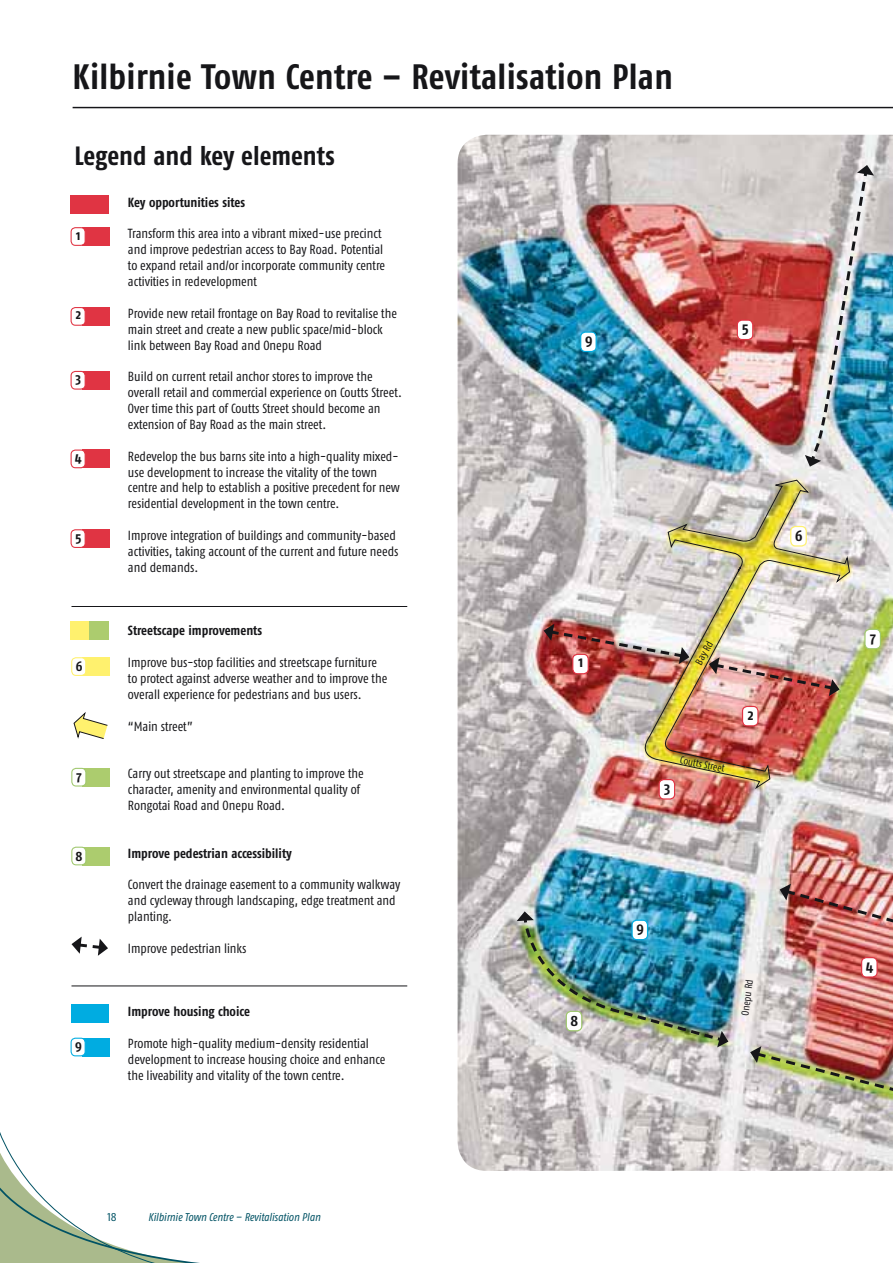
<style>
.page{position:relative;width:893px;height:1263px;background:#fff}
.page>*{position:absolute;margin:0;border:0;box-sizing:border-box;transform-origin:0 0}
.t1{font:700 35.25px "Fago Co";letter-spacing:.01em;color:#161619}
.t2{font:700 26.4px "Fago Co";color:#161619}
.t3{font:700 15.15px "Fago Co";color:#161619}
.t4{font:700 13.8px "Fago Co";color:#161619}
.t5{font:13.2px/15.9px "Fago Co";color:#161619}
.t6{font:700 13.2px "Fago Co";color:#161619}
.t7{font:12px "Fago Co Regular Lf";color:#005264}
.t8{font:italic 11.25px "Fago Co";color:#005264}
.t9{font:10.35px "Fago Co";color:#161619}
</style>
<div class="page">
<svg style="left:0;top:1134px;width:200px;height:129px"></svg>
<div style="left:82px;top:227px;width:27px;height:19px;background:#e03443"></div>
<div style="left:71px;top:195px;width:38px;height:19px;background:#e03443"></div>
<div style="left:71px;top:621px;width:38px;height:19px;background:#fff16e"></div>
<div style="left:90px;top:621px;width:19px;height:19px;background:#accc6e"></div>
<div style="left:83px;top:657px;width:27px;height:19px;background:#fff16e"></div>
<div style="left:83px;top:768px;width:27px;height:19px;background:#accc6e"></div>
<div style="left:71px;top:1004px;width:38px;height:19px;background:#00ace1"></div>
<div style="left:82px;top:1038px;width:27px;height:18px;background:#00ace1"></div>
<div style="left:71px;top:228px;width:14px;height:17px;background:#fff;border-radius:4px"></div>
<div style="left:71px;top:227px;width:15px;height:19px;border:1px solid #e03443;border-radius:4px"></div>
<div style="left:72px;top:658px;width:14px;height:17px;background:#fff;border-radius:4px"></div>
<div style="left:71px;top:657px;width:15px;height:19px;border:1px solid #fff16e;border-radius:4px"></div>
<div style="left:72px;top:768px;width:14px;height:18px;background:#fff;border-radius:4px"></div>
<div style="left:71px;top:768px;width:15px;height:19px;border:1px solid #a0c86f;border-radius:4px"></div>
<div style="left:71px;top:1038px;width:14px;height:18px;background:#fff;border-radius:4px"></div>
<div style="left:71px;top:1038px;width:15px;height:18px;border:1px solid #00ace1;border-radius:4px"></div>
<svg style="left:71px;top:937px;width:37px;height:19px"></svg>
<svg style="left:73px;top:712px;width:35px;height:27px"></svg>
<hr style="left:73px;top:107px;width:820px;height:1px;background:#161619">
<img style="left:457px;top:135px;width:436px;height:1036px">
<img style="left:517px;top:911px;width:211px;height:136px">
<img style="left:805px;top:165px;width:69px;height:302px">
<svg style="left:745px;top:781px;width:25px;height:9px"></svg>
<img style="left:637px;top:479px;width:213px;height:302px">
<img style="left:709px;top:657px;width:130px;height:39px">
<img style="left:780px;top:884px;width:113px;height:69px">
<img style="left:750px;top:1046px;width:143px;height:52px">
<img style="left:544px;top:624px;width:145px;height:40px">
<hr style="left:71px;top:606px;width:336px;height:1px;background:#161619">
<hr style="left:71px;top:986px;width:336px;height:1px;background:#161619">
<div style="left:82px;top:307px;width:27px;height:19px;background:#e03443"></div>
<div style="left:71px;top:308px;width:14px;height:17px;background:#fff;border-radius:4px"></div>
<div style="left:71px;top:307px;width:15px;height:19px;border:1px solid #e03443;border-radius:4px"></div>
<div style="left:82px;top:371px;width:27px;height:19px;background:#e03443"></div>
<div style="left:71px;top:371px;width:14px;height:18px;background:#fff;border-radius:4px"></div>
<div style="left:71px;top:371px;width:15px;height:19px;border:1px solid #e03443;border-radius:4px"></div>
<div style="left:82px;top:450px;width:27px;height:18px;background:#e03443"></div>
<div style="left:71px;top:450px;width:14px;height:18px;background:#fff;border-radius:4px"></div>
<div style="left:71px;top:450px;width:15px;height:18px;border:1px solid #e03443;border-radius:4px"></div>
<div style="left:82px;top:529px;width:27px;height:19px;background:#e03443"></div>
<div style="left:71px;top:530px;width:14px;height:17px;background:#fff;border-radius:4px"></div>
<div style="left:71px;top:529px;width:15px;height:19px;border:1px solid #e03443;border-radius:4px"></div>
<div style="left:83px;top:847px;width:27px;height:18px;background:#accc6e"></div>
<div style="left:72px;top:847px;width:14px;height:18px;background:#fff;border-radius:4px"></div>
<div style="left:71px;top:847px;width:15px;height:18px;border:1px solid #a0c86f;border-radius:4px"></div>
<div style="left:632px;top:920px;width:15px;height:20px;background:#fff;border-radius:5px"></div>
<div style="left:631px;top:920px;width:17px;height:20px;border:1px solid #00ace1;border-radius:5px"></div>
<div style="left:566px;top:1011px;width:16px;height:20px;background:#fff;border-radius:5px"></div>
<div style="left:566px;top:1011px;width:16px;height:20px;border:1px solid #a0c86f;border-radius:5px"></div>
<div style="left:865px;top:629px;width:15px;height:20px;background:#fff;border-radius:5px"></div>
<div style="left:864px;top:629px;width:17px;height:20px;border:1px solid #a0c86f;border-radius:5px"></div>
<div style="left:791px;top:527px;width:15px;height:19px;background:#fff;border-radius:5px"></div>
<div style="left:790px;top:526px;width:17px;height:21px;border:1px solid #fff16e;border-radius:5px"></div>
<div style="left:737px;top:320px;width:16px;height:20px;background:#fff;border-radius:5px"></div>
<div style="left:737px;top:320px;width:16px;height:20px;border:1px solid #e03443;border-radius:5px"></div>
<div style="left:581px;top:332px;width:15px;height:20px;background:#fff;border-radius:5px"></div>
<div style="left:580px;top:332px;width:17px;height:20px;border:1px solid #00ace1;border-radius:5px"></div>
<div style="left:861px;top:958px;width:16px;height:19px;background:#fff;border-radius:5px"></div>
<div style="left:861px;top:957px;width:17px;height:21px;border:1px solid #e03443;border-radius:5px"></div>
<div style="left:659px;top:780px;width:16px;height:19px;background:#fff;border-radius:5px"></div>
<div style="left:658px;top:779px;width:17px;height:21px;border:1px solid #e03443;border-radius:5px"></div>
<div style="left:742px;top:706px;width:16px;height:20px;background:#fff;border-radius:5px"></div>
<div style="left:742px;top:706px;width:16px;height:20px;border:1px solid #e03443;border-radius:5px"></div>
<div style="left:573px;top:654px;width:15px;height:20px;background:#fff;border-radius:5px"></div>
<div style="left:572px;top:654px;width:17px;height:20px;border:1px solid #e03443;border-radius:5px"></div>
<h1 class="t1" style="left:73px;top:64px;width:602px">Kilbirnie Town Centre – Revitalisation Plan</h1>
<h2 class="t2" style="left:74px;top:146px;width:262px">Legend and key elements</h2>
<p class="t4" style="left:76px;top:230px;width:6px">1</p>
<p class="t4" style="left:76px;top:310px;width:7px">2</p>
<p class="t4" style="left:76px;top:374px;width:7px">3</p>
<p class="t4" style="left:75px;top:452px;width:8px">4</p>
<p class="t4" style="left:75px;top:532px;width:7px">5</p>
<p class="t4" style="left:76px;top:661px;width:8px">6</p>
<p class="t4" style="left:77px;top:771px;width:7px">7</p>
<p class="t4" style="left:76px;top:851px;width:8px">8</p>
<p class="t4" style="left:75px;top:1040px;width:8px">9</p>
<p class="t6" style="left:128px;top:197px;width:119px">Key opportunities sites</p>
<p class="t5" style="left:128px;top:227px;width:259px">Transform this area into a vibrant mixed-use precinct and improve pedestrian access to Bay Road. Potential to expand retail and/or incorporate community centre activities in redevelopment</p>
<p class="t5" style="left:128px;top:306px;width:270px">Provide new retail frontage on Bay Road to revitalise the main street and create a new public space/mid-block link between Bay Road and Onepu Road</p>
<p class="t5" style="left:128px;top:370px;width:275px">Build on current retail anchor stores to improve the overall retail and commercial experience on Coutts Street.<br>Over time this part of Coutts Street should become an extension of Bay Road as the main street.</p>
<p class="t5" style="left:128px;top:449px;width:274px">Redevelop the bus barns site into a high-quality mixed&shy;use development to increase the vitality of the town centre and help to establish a positive precedent for new residential development in the town centre.</p>
<p class="t5" style="left:128px;top:529px;width:272px">Improve integration of buildings and community-based activities, taking account of the current and future needs and demands.</p>
<p class="t6" style="left:128px;top:626px;width:136px">Streetscape improvements</p>
<p class="t5" style="left:128px;top:656px;width:261px">Improve bus-stop facilities and streetscape furniture to protect against adverse weather and to improve the overall experience for pedestrians and bus users.</p>
<p class="t5" style="left:128px;top:719px;width:66px">“Main street”</p>
<p class="t5" style="left:128px;top:767px;width:237px">Carry out streetscape and planting to improve the character, amenity and environmental quality of<br>Rongotai Road and Onepu Road.</p>
<p class="t6" style="left:128px;top:848px;width:165px">Improve pedestrian accessibility</p>
<p class="t5" style="left:128px;top:878px;width:274px">Convert the drainage easement to a community walkway and cycleway through landscaping, edge treatment and planting.</p>
<p class="t5" style="left:128px;top:941px;width:120px">Improve pedestrian links</p>
<p class="t6" style="left:128px;top:1007px;width:123px">Improve housing choice</p>
<p class="t5" style="left:128px;top:1037px;width:259px">Promote high-quality medium-density residential development to increase housing choice and enhance the liveability and vitality of the town centre.</p>
<p class="t3" style="left:585px;top:335px;width:9px">9</p>
<p class="t3" style="left:742px;top:322px;width:8px">5</p>
<p class="t3" style="left:578px;top:657px;width:6px">1</p>
<p class="t3" style="left:570px;top:1016px;width:9px">8</p>
<p class="t9" style="left:695px;top:662px;width:27px;rotate:-61deg">Bay Rd</p>
<p class="t3" style="left:664px;top:782px;width:8px">3</p>
<p class="t9" style="left:681px;top:756px;width:47px;rotate:12deg">Coutts Street</p>
<p class="t3" style="left:748px;top:710px;width:7px">2</p>
<p class="t3" style="left:636px;top:923px;width:9px">9</p>
<p class="t9" style="left:741px;top:1015px;width:38px;rotate:-83deg">Onepu Rd</p>
<p class="t3" style="left:795px;top:530px;width:9px">6</p>
<p class="t7" style="left:107px;top:1211px;width:11px">18</p>
<p class="t8" style="left:148px;top:1213px;width:174px">Kilbirnie Town Centre – Revitalisation Plan</p>
<p class="t3" style="left:870px;top:632px;width:7px">7</p>
<p class="t3" style="left:866px;top:960px;width:9px">4</p>
</div>
